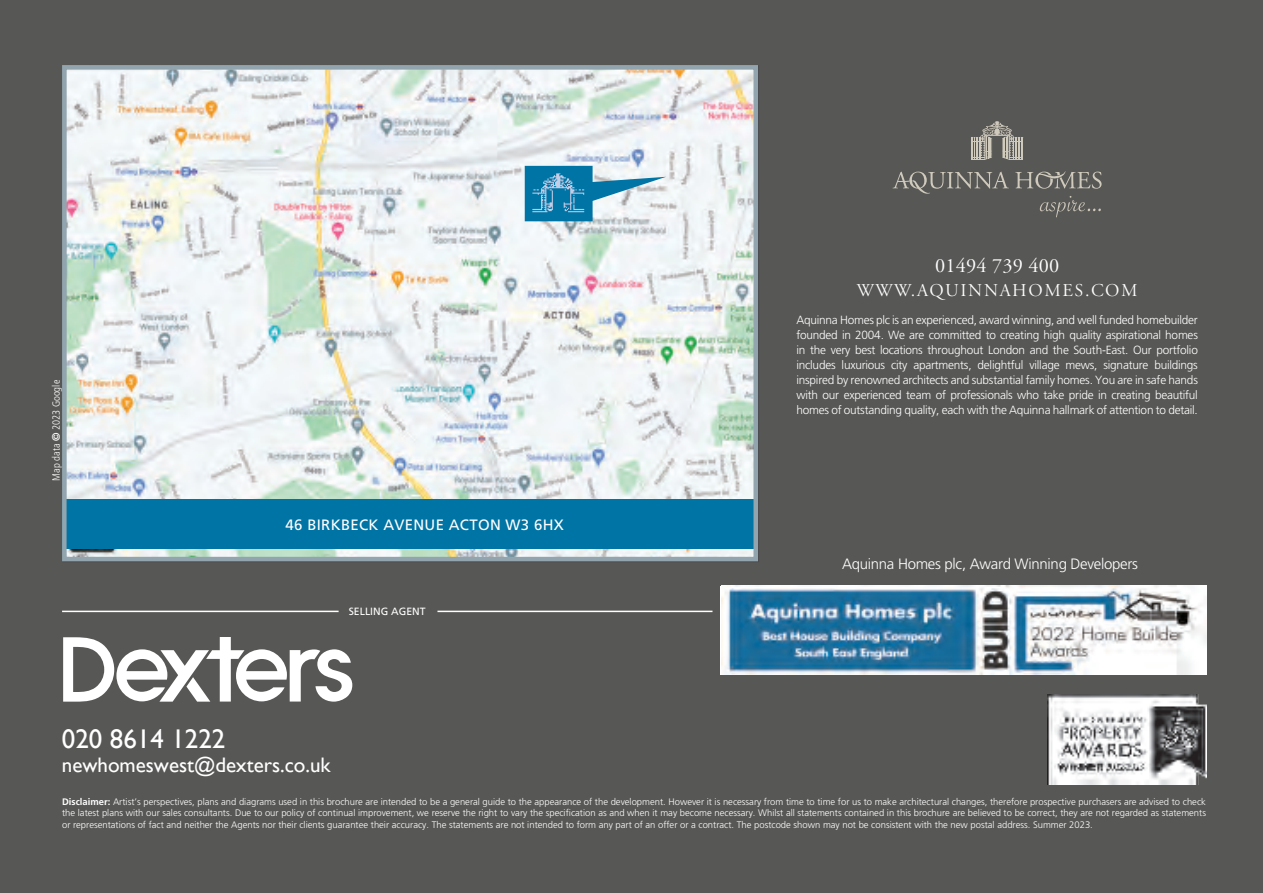
<style>
.page{position:relative;width:1263px;height:893px;background:#575755}
.page>*{position:absolute;margin:0;border:0;box-sizing:border-box;transform-origin:0 0}
.t1{font:27px "Gill Sans";color:#fff}
.t2{font:21px "Gill Sans";color:#fff}
.t3{font:20.25px "Adobe Garamond Titling";letter-spacing:.01em;color:#fff}
.t4{font:18px "Adobe Garamond Titling";letter-spacing:.09em;color:#fff}
.t5{font:300 15px "Frutiger";letter-spacing:-.02em;color:#fff}
.t6{font:15px "Frutiger";letter-spacing:.02em;color:#fff}
.t7{font:300 11.85px/15px "Frutiger";letter-spacing:-.02em;color:#fff;text-align:justify}
.t8{font:300 condensed 10.5px "Frutiger";color:#fff}
.t9{font:10.5px "Frutiger";color:#fff}
.t10{font:300 9.45px/11.4px "Frutiger";color:#fff;text-align:justify}
.s1{font-weight:700}
</style>
<div class="page">
<img style="left:67px;top:70px;width:686px;height:486px">
<hr style="left:437px;top:611px;width:275px;height:1px;background:#fff">
<div style="left:62px;top:499px;width:692px;height:50px;background:#0074a4"></div>
<svg style="left:1040px;top:196px;width:61px;height:21px"></svg>
<svg style="left:971px;top:121px;width:52px;height:39px"></svg>
<svg style="left:892px;top:172px;width:117px;height:22px"></svg>
<svg style="left:1015px;top:171px;width:86px;height:18px"></svg>
<svg style="left:525px;top:166px;width:141px;height:55px"></svg>
<img style="left:525px;top:173px;width:138px;height:48px">
<div style="left:62px;top:65px;width:696px;height:496px;border:4px solid #92a4ae"></div>
<img style="left:722px;top:586px;width:484px;height:88px">
<img style="left:1048px;top:695px;width:158px;height:90px">
<hr style="left:62px;top:611px;width:277px;height:1px;background:#fff">
<svg style="left:63px;top:637px;width:289px;height:65px"></svg>
<p class="t8" style="left:50px;top:430px;width:52px;rotate:-90deg">2023 Google</p>
<p class="t8" style="left:50px;top:480px;width:38px;rotate:-90deg">Map data</p>
<p class="t6" style="left:286px;top:516px;width:280px">46 BIRKBECK AVENUE ACTON W3 6HX</p>
<p class="t9" style="left:349px;top:605px;width:79px">SELLING AGENT</p>
<p class="t1" style="left:62px;top:723px;width:165px">020 8614 1222</p>
<p class="t2" style="left:62px;top:753px;width:270px">newhomeswest@dexters.co.uk</p>
<p class="t3" style="left:935px;top:254px;width:125px">01494 739 400</p>
<p class="t4" style="left:857px;top:280px;width:282px">WWW.AQUINNAHOMES.COM</p>
<p class="t7" style="left:796px;top:313px;width:403px">Aquinna Homes plc is an experienced, award winning, and well funded homebuilder founded in 2004. We are committed to creating high quality aspirational homes in the very best locations throughout London and the South-East. Our portfolio includes luxurious city apartments, delightful village mews, signature buildings inspired by renowned architects and substantial family homes. You are in safe hands with our experienced team of professionals who take pride in creating beautiful homes of outstanding quality, each with the Aquinna hallmark of attention to detail.</p>
<p class="t5" style="left:842px;top:555px;width:297px">Aquinna Homes plc, Award Winning Developers</p>
<p class="t10" style="left:62px;top:796px;width:1145px"><span class="s1">Disclaimer:</span> Artist’s perspectives, plans and diagrams used in this brochure are intended to be a general guide to the appearance of the development. However it is necessary from time to time for us to make architectural changes, therefore prospective purchasers are advised to check the latest plans with our sales consultants. Due to our policy of continual improvement, we reserve the right to vary the specification as and when it may become necessary. Whilst all statements contained in this brochure are believed to be correct, they are not regarded as statements or representations of fact and neither the Agents nor their clients guarantee their accuracy. The statements are not intended to form any part of an offer or a contract. The postcode shown may not be consistent with the new postal address. Summer 2023.</p>
</div>
